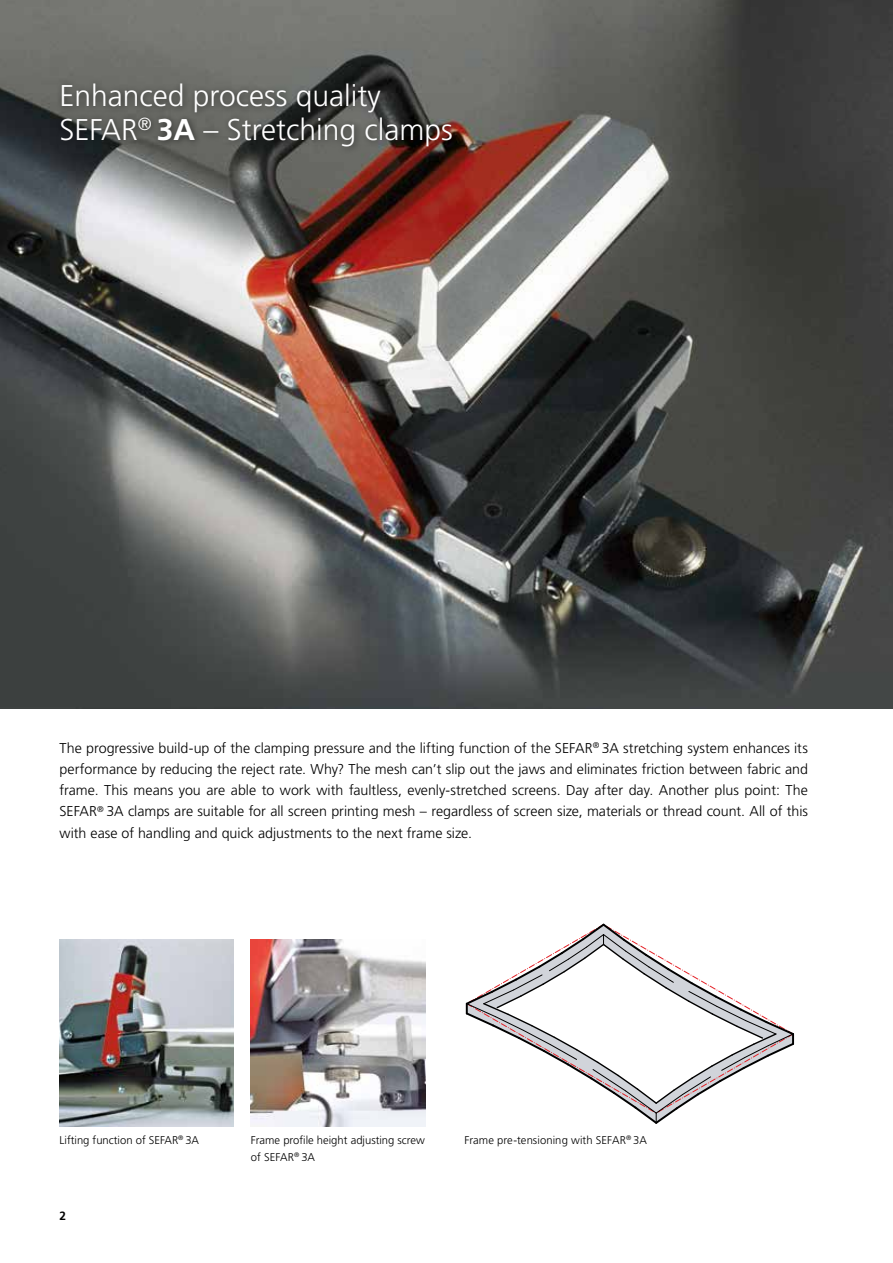
<style>
.page{position:relative;width:893px;height:1263px;background:#fff}
.page>*{position:absolute;margin:0;border:0;box-sizing:border-box;transform-origin:0 0}
.t1{font:300 30px/34px "Frutiger LT Std";color:#fff}
.t2{font:300 14.25px/21.3px "Frutiger LT Std";color:#000;text-align:justify}
.t3{font:700 12px "Frutiger LT Std";color:#000}
.t4{font:300 11.25px/17px "Frutiger LT Std";color:#000}
.s1{font-weight:700}
</style>
<div class="page">
<img style="left:0;top:0;width:893px;height:708px">
<div style="left:56px;top:78px;width:404px;height:77px;background:#000;opacity:.55"></div>
<img style="left:60px;top:940px;width:174px;height:187px">
<svg style="left:466px;top:923px;width:328px;height:201px"></svg>
<img style="left:251px;top:940px;width:174px;height:187px">
<h1 class="t1" style="left:60px;top:79px;width:395px">Enhanced process quality<br>SEFAR<sup>®</sup> <span class="s1">3A</span> – Stretching clamps</h1>
<p class="t2" style="left:60px;top:737px;width:750px">The progressive build-up of the clamping pressure and the lifting function of the SEFAR<sup>®</sup> 3A stretching system enhances its performance by reducing the reject rate. Why? The mesh can’t slip out the jaws and eliminates friction between fabric and frame. This means you are able to work with faultless, evenly-stretched screens. Day after day. Another plus point: The SEFAR<sup>®</sup> 3A clamps are suitable for all screen printing mesh – regardless of screen size, materials or thread count. All of this with ease of handling and quick adjustments to the next frame size.</p>
<p class="t4" style="left:60px;top:1132px;width:141px">Lifting function of SEFAR<sup>®</sup> 3A</p>
<p class="t4" style="left:464px;top:1132px;width:184px">Frame pre-tensioning with SEFAR<sup>®</sup> 3A</p>
<p class="t4" style="left:251px;top:1132px;width:175px">Frame profile height adjusting screw of SEFAR<sup>®</sup> 3A</p>
<p class="t3" style="left:59px;top:1209px;width:8px">2</p>
</div>
